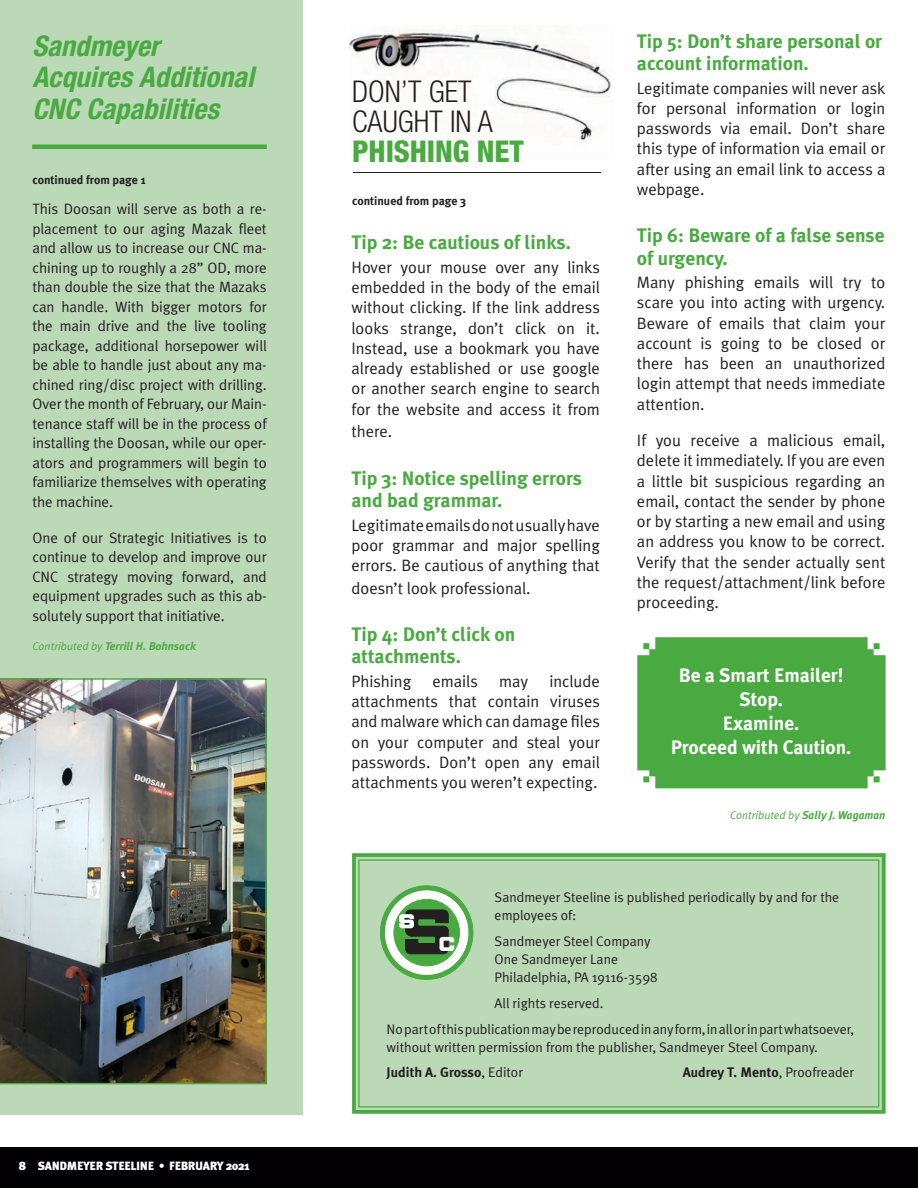
<style>
.page{position:relative;width:918px;height:1188px;background:#fff}
.page>*{position:absolute;margin:0;border:0;box-sizing:border-box;transform-origin:0 0}
.headlineText_Helve{font:300 condensed 30px "Helvetica Neue";color:#231f20}
.headlineText_Helve-2{font:800 condensed 30px "Helvetica Neue";letter-spacing:-.005em;color:#4aaa42}
.headline_cover{font:italic 700 condensed 28.5px/31.5px "Helvetica Neue";color:#4aaa42}
.Phishing_Net_name{font:700 19.5px/22.5px "Meta Plus";color:#4aaa42}
.Phishing_Net_name-2{font:700 19.5px/24px "Meta Plus";letter-spacing:-.005em;color:#fff;text-align:center}
.Phishing_Net_TEXT{font:16.5px/20.2px "Meta Plus Normal";color:#231f20;text-align:justify}
.Body{font:15px/19.5px "Meta Plus Normal";letter-spacing:-.005em;color:#231f20;text-align:justify}
.Body-2{font:13.8px/18.1px "Meta Plus Normal";color:#231f20}
.Body-3{font:700 13.8px "Meta Plus";color:#231f20}
.Text{font:900 12px "Meta Plus";letter-spacing:-.025em;color:#fff}
.Body-4{font:700 12px "Meta Plus";color:#231f20}
.Phishing_Net_TEXT-2{font:700 12px "Meta Plus";color:#231f20}
.contributed_by{font:italic 700 11.25px "Meta Plus";color:#4aaa42}
.s1{font-family:"Meta Plus Normal";font-weight:400}
.s2{font-family:"Franklin Gothic";font-weight:800}
</style>
<div class="page">
<div style="left:0;top:1148px;width:918px;height:40px;background:#020002"></div>
<div style="left:352px;top:853px;width:534px;height:261px;background:#bbd9b6"></div>
<div style="left:358px;top:859px;width:521px;height:249px;border:1px solid #4aaa42"></div>
<svg style="left:380px;top:886px;width:93px;height:93px"></svg>
<div style="left:385px;top:891px;width:83px;height:83px;background:#fff;border-radius:50%"></div>
<div style="left:394px;top:899px;width:66px;height:67px;background:#4aaa42;border-radius:50%"></div>
<div style="left:394px;top:899px;width:66px;height:67px;border:1px solid #4aaa42;border-radius:50%"></div>
<svg style="left:399px;top:909px;width:56px;height:46px"></svg>
<div style="left:637px;top:637px;width:249px;height:151px;background:#4aaa42"></div>
<div style="left:0;top:0;width:302px;height:1115px;background:#bbd9b6"></div>
<img style="left:0;top:678px;width:267px;height:406px">
<hr style="left:32px;top:145px;width:235px;height:4px;background:#4aaa42">
<hr style="left:353px;top:172px;width:248px;height:1px;background:#231f20">
<img style="left:349px;top:29px;width:262px;height:114px">
<p class="headline_cover" style="left:32px;top:29px;width:223px">Sandmeyer<br>Acquires Additional<br>CNC Capabilities</p>
<p class="Phishing_Net_name" style="left:637px;top:29px;width:247px">Tip 5: Don’t share personal or account information.</p>
<p class="headlineText_Helve" style="left:352px;top:74px;width:121px">DON’T GET</p>
<p class="headlineText_Helve" style="left:352px;top:104px;width:142px">CAUGHT IN A</p>
<p class="headlineText_Helve-2" style="left:352px;top:133px;width:173px">PHISHING NET</p>
<p class="Phishing_Net_TEXT" style="left:637px;top:77px;width:250px">Legitimate companies will never ask for personal information or login passwords via email. Don’t share this type of information via email or after using an email link to access a webpage.</p>
<p class="Phishing_Net_name" style="left:637px;top:224px;width:249px">Tip 6: Beware of a false sense of urgency.</p>
<p class="Phishing_Net_TEXT" style="left:637px;top:272px;width:250px">Many phishing emails will try to scare you into acting with urgency.<br>Beware of emails that claim your account is going to be closed or there has been an unauthorized login attempt that needs immediate attention.</p>
<p class="Phishing_Net_TEXT" style="left:637px;top:430px;width:250px">If you receive a malicious email, delete it immediately. If you are even a little bit suspicious regarding an email, contact the sender by phone or by starting a new email and using an address you know to be correct.<br>Verify that the sender actually sent the request/attachment/link before proceeding.</p>
<p class="Body-4" style="left:32px;top:173px;width:115px">continued from page 1</p>
<p class="Body" style="left:32px;top:199px;width:236px">This Doosan will serve as both a re&shy;placement to our aging Mazak fleet and allow us to increase our CNC ma&shy;chining up to roughly a 28” OD, more than double the size that the Mazaks can handle. With bigger motors for the main drive and the live tooling package, additional horsepower will be able to handle just about any ma&shy;chined ring/disc project with drilling.<br>Over the month of February, our Main&shy;tenance staff will be in the process of installing the Doosan, while our oper&shy;ators and programmers will begin to familiarize themselves with operating the machine.</p>
<p class="Body" style="left:32px;top:527px;width:236px">One of our Strategic Initiatives is to continue to develop and improve our CNC strategy moving forward, and equipment upgrades such as this ab&shy;solutely support that initiative.</p>
<p class="contributed_by" style="left:32px;top:640px;width:165px"><span class="s1">Contributed by</span> Terrill H. Bohnsack</p>
<p class="Phishing_Net_TEXT-2" style="left:352px;top:194px;width:116px">continued from page 3</p>
<p class="Phishing_Net_name" style="left:352px;top:231px;width:221px">Tip 2: Be cautious of links.</p>
<p class="Phishing_Net_TEXT" style="left:352px;top:257px;width:250px">Hover your mouse over any links embedded in the body of the email without clicking. If the link address looks strange, don’t click on it.<br>Instead, use a bookmark you have already established or use google or another search engine to search for the website and access it from</p>
<p class="Phishing_Net_TEXT" style="left:352px;top:421px;width:42px">there.</p>
<p class="Phishing_Net_name" style="left:352px;top:466px;width:232px">Tip 3: Notice spelling errors and bad grammar.</p>
<p class="Phishing_Net_TEXT" style="left:352px;top:515px;width:250px">Legitimate emails do not usually have poor grammar and major spelling errors. Be cautious of anything that</p>
<p class="Phishing_Net_TEXT" style="left:352px;top:578px;width:181px">doesn’t look professional.</p>
<p class="Phishing_Net_name" style="left:352px;top:623px;width:165px">Tip 4: Don’t click on attachments.</p>
<p class="Phishing_Net_TEXT" style="left:352px;top:671px;width:61px">Phishing</p>
<p class="Phishing_Net_TEXT" style="left:432px;top:671px;width:47px">emails</p>
<p class="Phishing_Net_TEXT" style="left:499px;top:671px;width:31px">may</p>
<p class="Phishing_Net_name-2" style="left:671px;top:663px;width:182px">Be a Smart Emailer!<br>Stop.<br>Examine.<br>Proceed with Caution.</p>
<p class="Phishing_Net_TEXT" style="left:352px;top:671px;width:250px;text-indent:198px">include attachments that contain viruses and malware which can damage files on your computer and steal your passwords. Don’t open any email attachments you weren’t expecting.</p>
<p class="contributed_by" style="left:730px;top:808px;width:157px"><span class="s1">Contributed by</span> Sally J. Wagaman</p>
<p class="Text" style="left:19px;top:1159px;width:232px"><span class="s2">8</span> SANDMEYER STEELINE • FEBRUARY 2021</p>
<p class="Body-2" style="left:495px;top:888px;width:346px">Sandmeyer Steeline is published periodically by and for the employees of:</p>
<p class="Body-2" style="left:495px;top:932px;width:164px">Sandmeyer Steel Company<br>One Sandmeyer Lane<br>Philadelphia, PA 19116-3598</p>
<p class="Body-2" style="left:495px;top:994px;width:110px">All rights reserved.</p>
<p class="Body-2" style="left:387px;top:1020px;width:469px">No part of this publication may be reproduced in any form, in all or in part whatsoever, without written permission from the publisher, Sandmeyer Steel Company.</p>
<p class="Body-3" style="left:387px;top:1065px;width:138px">Judith A. Grosso<span class="s1">, Editor</span></p>
<p class="Body-3" style="left:683px;top:1065px;width:173px">Audrey T. Mento<span class="s1">, Proofreader</span></p>
</div>
